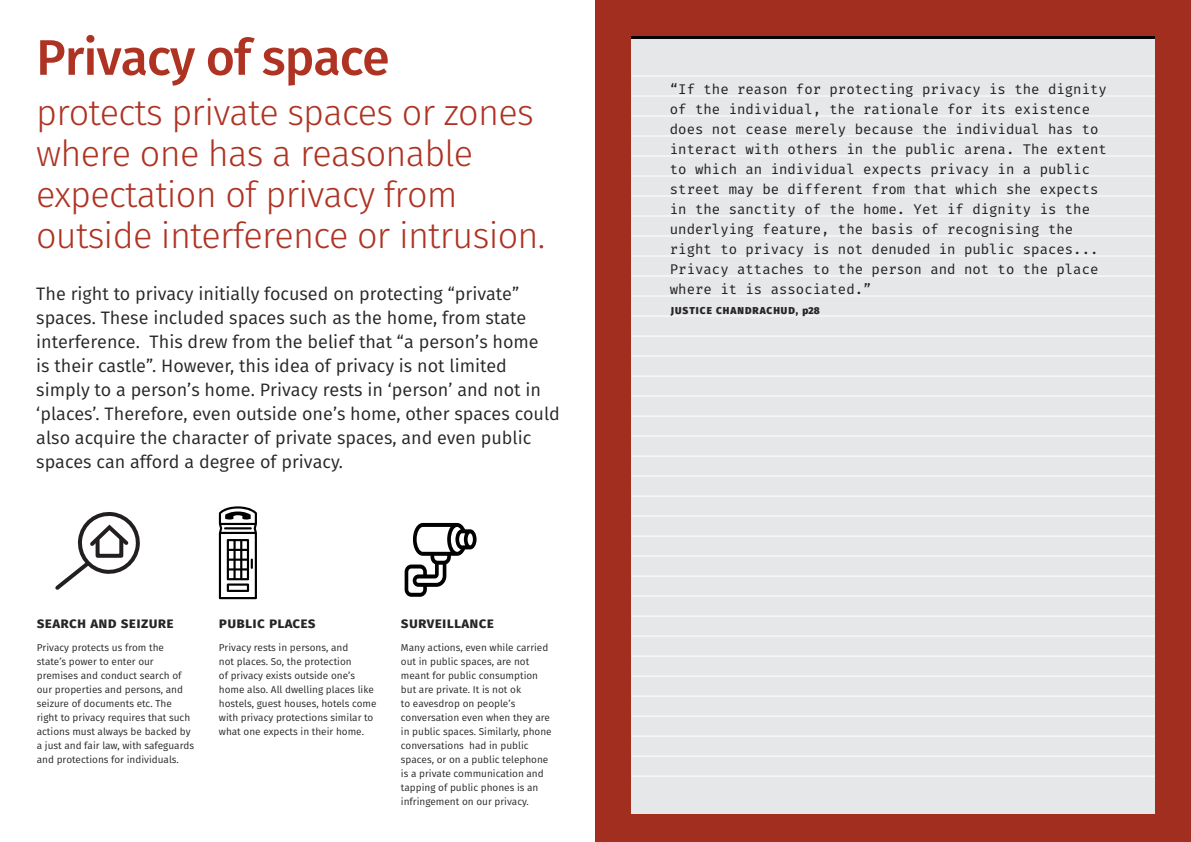
<style>
.page{position:relative;width:1191px;height:842px;background:#fff}
.page>*{position:absolute;margin:0;border:0;box-sizing:border-box;transform-origin:0 0}
.t1{font:500 50px "Fira Sans";letter-spacing:-.02em;color:#ae3323}
.t2{font:300 36px/41px "Fira Sans";letter-spacing:-.02em;color:#ae3323}
.t3{font:18px/24px "Fira Sans";color:#282526}
.t4{font:700 15px "Fira Sans";letter-spacing:.02em;color:#282526}
.t5{font:14px/20px "Fira Mono";color:#231f20}
.t6{font:10px/14px "Fira Sans";color:#282526}
.t7{font:800 10px "Fira Sans";letter-spacing:.1em;color:#282526}
</style>
<div class="page">
<div style="left:595px;top:0;width:596px;height:842px;background:#a12e1f"></div>
<div style="left:631px;top:36px;width:524px;height:777px;background:#e6e7e9"></div>
<hr style="left:631px;top:96px;width:524px;height:1px;background:#fff">
<hr style="left:631px;top:116px;width:524px;height:1px;background:#fff">
<hr style="left:631px;top:136px;width:524px;height:1px;background:#fff">
<hr style="left:631px;top:156px;width:524px;height:1px;background:#fff">
<hr style="left:631px;top:176px;width:524px;height:1px;background:#fff">
<hr style="left:631px;top:196px;width:524px;height:1px;background:#fff">
<hr style="left:631px;top:216px;width:524px;height:1px;background:#fff">
<hr style="left:631px;top:236px;width:524px;height:1px;background:#fff">
<hr style="left:631px;top:76px;width:524px;height:1px;background:#fff">
<hr style="left:631px;top:276px;width:524px;height:1px;background:#fff">
<hr style="left:631px;top:296px;width:524px;height:1px;background:#fff">
<hr style="left:631px;top:316px;width:524px;height:1px;background:#fff">
<hr style="left:631px;top:336px;width:524px;height:1px;background:#fff">
<hr style="left:631px;top:356px;width:524px;height:1px;background:#fff">
<hr style="left:631px;top:376px;width:524px;height:1px;background:#fff">
<hr style="left:631px;top:396px;width:524px;height:1px;background:#fff">
<hr style="left:631px;top:416px;width:524px;height:1px;background:#fff">
<hr style="left:631px;top:256px;width:524px;height:1px;background:#fff">
<hr style="left:631px;top:456px;width:524px;height:1px;background:#fff">
<hr style="left:631px;top:476px;width:524px;height:1px;background:#fff">
<hr style="left:631px;top:496px;width:524px;height:1px;background:#fff">
<hr style="left:631px;top:516px;width:524px;height:1px;background:#fff">
<hr style="left:631px;top:536px;width:524px;height:1px;background:#fff">
<hr style="left:631px;top:556px;width:524px;height:1px;background:#fff">
<hr style="left:631px;top:576px;width:524px;height:1px;background:#fff">
<hr style="left:631px;top:596px;width:524px;height:1px;background:#fff">
<hr style="left:631px;top:436px;width:524px;height:1px;background:#fff">
<hr style="left:631px;top:636px;width:524px;height:1px;background:#fff">
<hr style="left:631px;top:656px;width:524px;height:1px;background:#fff">
<hr style="left:631px;top:676px;width:524px;height:1px;background:#fff">
<hr style="left:631px;top:696px;width:524px;height:1px;background:#fff">
<hr style="left:631px;top:716px;width:524px;height:1px;background:#fff">
<hr style="left:631px;top:736px;width:524px;height:1px;background:#fff">
<hr style="left:631px;top:756px;width:524px;height:1px;background:#fff">
<hr style="left:631px;top:776px;width:524px;height:1px;background:#fff">
<hr style="left:631px;top:616px;width:524px;height:1px;background:#fff">
<hr style="left:631px;top:36px;width:524px;height:2px;background:#040503">
<svg style="left:404px;top:523px;width:72px;height:74px"></svg>
<svg style="left:219px;top:506px;width:38px;height:93px"></svg>
<svg style="left:55px;top:511px;width:85px;height:79px"></svg>
<h1 class="t1" style="left:36px;top:17px;width:355px">Privacy of space</h1>
<h2 class="t2" style="left:36px;top:92px;width:511px">protects private spaces or zones where one has a reasonable expectation of privacy from outside interference or intrusion.</h2>
<p class="t3" style="left:36px;top:282px;width:525px">The right to privacy initially focused on protecting “private” spaces. These included spaces such as the home, from state interference. This drew from the belief that “a person’s home<br>is their castle”. However, this idea of privacy is not limited simply to a person’s home. Privacy rests in ‘person’ and not in ‘places’. Therefore, even outside one’s home, other spaces could also acquire the character of private spaces, and even public spaces can afford a degree of privacy.</p>
<h3 class="t4" style="left:37px;top:610px;width:138px">search and seizure</h3>
<p class="t6" style="left:37px;top:640px;width:159px">Privacy protects us from the state’s power to enter our premises and conduct search of our properties and persons, and seizure of documents etc. The right to privacy requires that such actions must always be backed by a just and fair law, with safeguards and protections for individuals.</p>
<h3 class="t4" style="left:219px;top:610px;width:98px">public places</h3>
<p class="t6" style="left:219px;top:640px;width:159px">Privacy rests in persons, and<br>not places. So, the protection<br>of privacy exists outside one’s home also. All dwelling places like hostels, guest houses, hotels come with privacy protections similar to what one expects in their home.</p>
<h3 class="t4" style="left:401px;top:610px;width:95px">surveillance</h3>
<p class="t6" style="left:401px;top:640px;width:152px">Many actions, even while carried out in public spaces, are not meant for public consumption but are private. It is not ok<br>to eavesdrop on people’s conversation even when they are in public spaces. Similarly, phone conversations had in public spaces, or on a public telephone is a private communication and tapping of public phones is an infringement on our privacy.</p>
<p class="t5" style="left:670px;top:80px;width:438px">“If the reason for protecting privacy is the dignity of the individual, the rationale for its existence does not cease merely because the individual has to interact with others in the public arena. The extent to which an individual expects privacy in a public street may be different from that which she expects in the sanctity of the home. Yet if dignity is the underlying feature, the basis of recognising the right to privacy is not denuded in public spaces...<br>Privacy attaches to the person and not to the place where it is associated.”</p>
<p class="t7" style="left:671px;top:302px;width:150px">JUSTICE CHANDRACHUD, p28</p>
</div>
